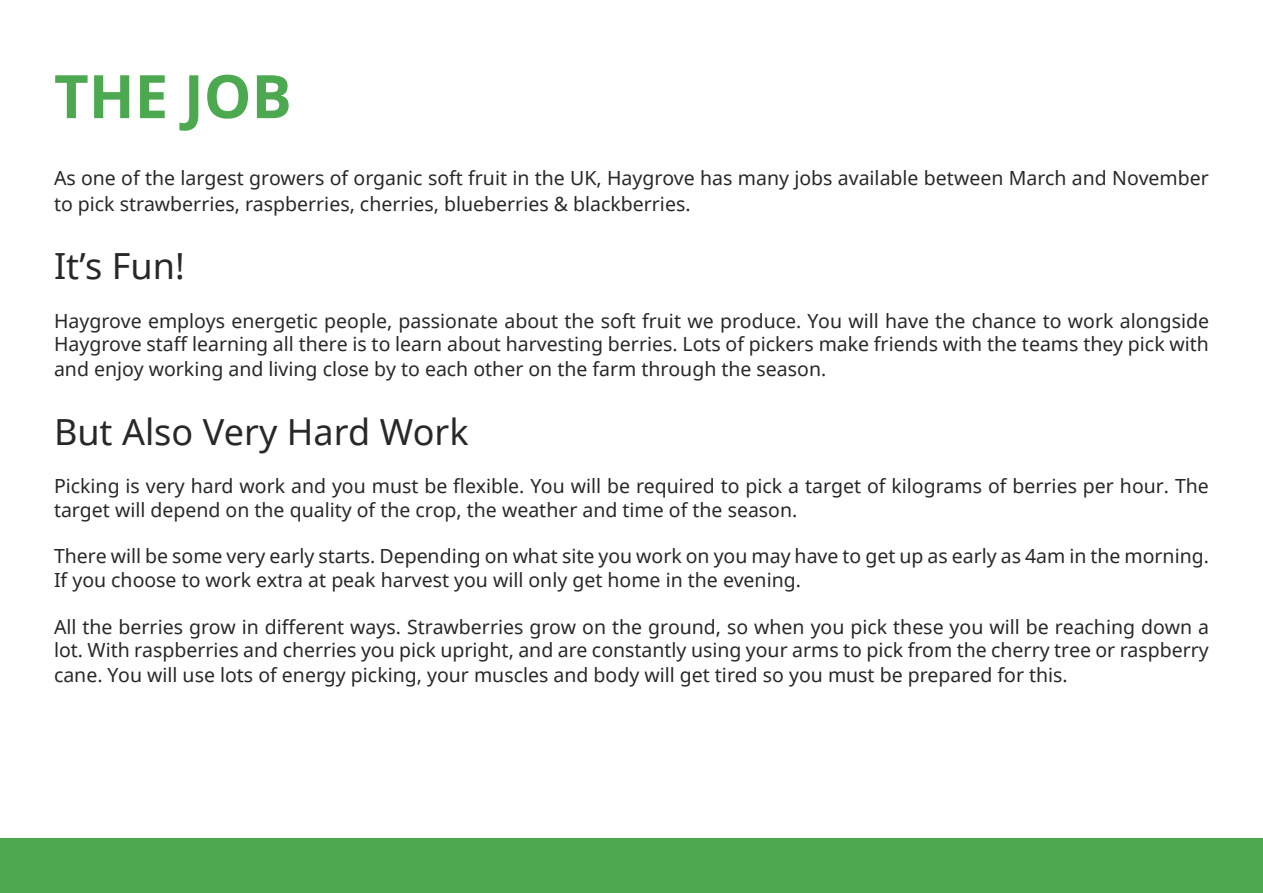
<style>
.page{position:relative;width:1263px;height:893px;background:#fff}
.page>*{position:absolute;margin:0;border:0;box-sizing:border-box;transform-origin:0 0}
.t1{font:700 60px "Noto Sans";color:#4ca950}
.t2{font:36px "Noto Sans";color:#292829}
.t3{font:19.5px/23.4px "Noto Sans";color:#292829}
</style>
<div class="page">
<div style="left:0;top:839px;width:1263px;height:54px;background:#4ca950"></div>
<h1 class="t1" style="left:54px;top:54px;width:239px">THE JOB</h1>
<p class="t3" style="left:54px;top:165px;width:1156px;line-height:25.2px">As one of the largest growers of organic soft fruit in the UK, Haygrove has many jobs available between March and November to pick strawberries, raspberries, cherries, blueberries &amp; blackberries.</p>
<h2 class="t2" style="left:54px;top:241px;width:132px">It’s Fun!</h2>
<p class="t3" style="left:54px;top:308px;width:1156px">Haygrove employs energetic people, passionate about the soft fruit we produce. You will have the chance to work alongside<br>Haygrove staff learning all there is to learn about harvesting berries. Lots of pickers make friends with the teams they pick with</p>
<p class="t3" style="left:54px;top:357px;width:774px">and enjoy working and living close by to each other on the farm through the season.</p>
<h2 class="t2" style="left:54px;top:407px;width:416px">But Also Very Hard Work</h2>
<p class="t3" style="left:54px;top:474px;width:1156px">Picking is very hard work and you must be flexible. You will be required to pick a target of kilograms of berries per hour. The target will depend on the quality of the crop, the weather and time of the season.</p>
<p class="t3" style="left:54px;top:544px;width:1156px">There will be some very early starts. Depending on what site you work on you may have to get up as early as 4am in the morning.<br>If you choose to work extra at peak harvest you will only get home in the evening.</p>
<p class="t3" style="left:54px;top:614px;width:1156px">All the berries grow in different ways. Strawberries grow on the ground, so when you pick these you will be reaching down a lot. With raspberries and cherries you pick upright, and are constantly using your arms to pick from the cherry tree or raspberry</p>
<p class="t3" style="left:54px;top:663px;width:1015px">cane. You will use lots of energy picking, your muscles and body will get tired so you must be prepared for this.</p>
</div>
